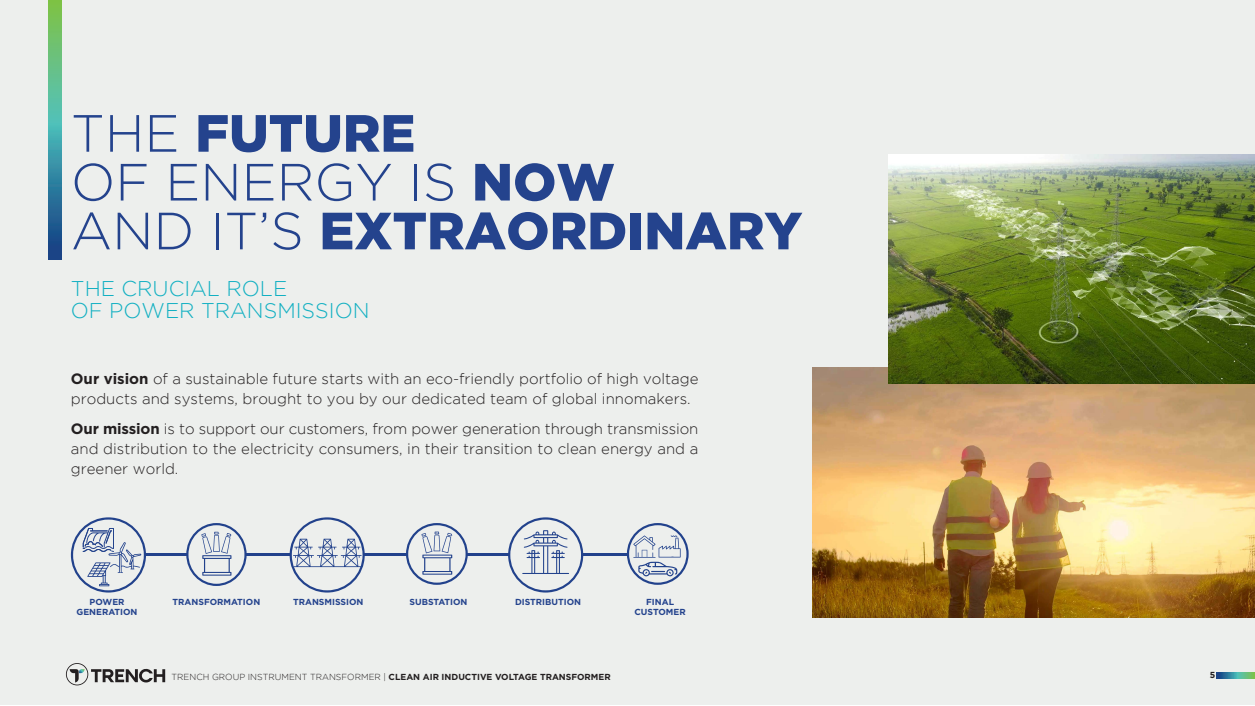
<style>
.page{position:relative;width:1255px;height:706px;background:#fff}
.page>*{position:absolute;margin:0;border:0;box-sizing:border-box;transform-origin:0 0}
.t1{font:900 52.25px "Gotham";color:#24438d}
.t2{font:300 52.25px "Gotham";color:#24438d}
.t3{font:300 21.25px "Gotham";color:#12b0c2}
.t4{font:300 15px/20px "Gotham";color:#231f20}
.t5{font:700 8.75px "Gotham";color:#24438d}
.t6{font:700 8.75px "Gotham";color:#231f20}
.s1{font-weight:300}
.s2{font-weight:900}
.s3{font-weight:700}
</style>
<div class="page">
<div style="left:0;top:0;width:1254px;height:703px;background:#edefed"></div>
<svg style="left:1216px;top:672px;width:38px;height:6px"></svg>
<svg style="left:66px;top:663px;width:99px;height:22px"></svg>
<svg style="left:49px;top:0;width:12px;height:260px;background:#499b8e"></svg>
<img style="left:812px;top:367px;width:442px;height:250px">
<img style="left:888px;top:154px;width:366px;height:229px">
<svg style="left:508px;top:517px;width:75px;height:75px"></svg>
<svg style="left:289px;top:517px;width:76px;height:75px"></svg>
<svg style="left:71px;top:517px;width:75px;height:75px"></svg>
<svg style="left:406px;top:523px;width:62px;height:61px"></svg>
<svg style="left:186px;top:523px;width:61px;height:62px"></svg>
<hr style="left:145px;top:553px;width:42px;height:2px;background:#22428c">
<hr style="left:246px;top:553px;width:44px;height:2px;background:#22428c">
<hr style="left:364px;top:553px;width:43px;height:2px;background:#22428c">
<hr style="left:466px;top:553px;width:43px;height:2px;background:#22428c">
<hr style="left:581px;top:553px;width:46px;height:2px;background:#22428c">
<svg style="left:627px;top:523px;width:61px;height:61px"></svg>
<p class="t1" style="left:71px;top:103px;width:346px"><span class="s1">THE</span> FUTURE</p>
<p class="t2" style="left:71px;top:153px;width:545px">OF ENERGY IS <span class="s2">NOW</span></p>
<p class="t1" style="left:71px;top:200px;width:733px"><span class="s1">AND IT’S</span> EXTRAORDINARY</p>
<p class="t3" style="left:71px;top:276px;width:218px">THE CRUCIAL ROLE</p>
<p class="t3" style="left:71px;top:299px;width:300px">OF POWER TRANSMISSION</p>
<p class="t4" style="left:71px;top:368px;width:629px"><span class="s3">Our vision</span> of a sustainable future starts with an eco-friendly portfolio of high voltage products and systems, brought to you by our dedicated team of global innomakers.</p>
<p class="t4" style="left:71px;top:418px;width:629px;text-align:justify"><span class="s3">Our mission</span> is to support our customers, from power generation through transmission and distribution to the electricity consumers, in their transition to clean energy and a greener world.</p>
<p class="t5" style="left:90px;top:596px;width:36px">POWER</p>
<p class="t5" style="left:77px;top:606px;width:62px">GENERATION</p>
<p class="t5" style="left:173px;top:596px;width:89px">TRANSFORMATION</p>
<p class="t5" style="left:293px;top:596px;width:72px">TRANSMISSION</p>
<p class="t5" style="left:409px;top:596px;width:59px">SUBSTATION</p>
<p class="t5" style="left:515px;top:596px;width:68px">DISTRIBUTION</p>
<p class="t5" style="left:646px;top:596px;width:29px">FINAL</p>
<p class="t5" style="left:634px;top:606px;width:53px">CUSTOMER</p>
<p class="t6" style="left:172px;top:671px;width:440px"><span class="s1">TRENCH GROUP INSTRUMENT TRANSFORMER |</span> CLEAN AIR INDUCTIVE VOLTAGE TRANSFORMER</p>
<p class="t6" style="left:1209px;top:669px;width:7px">5</p>
</div>
